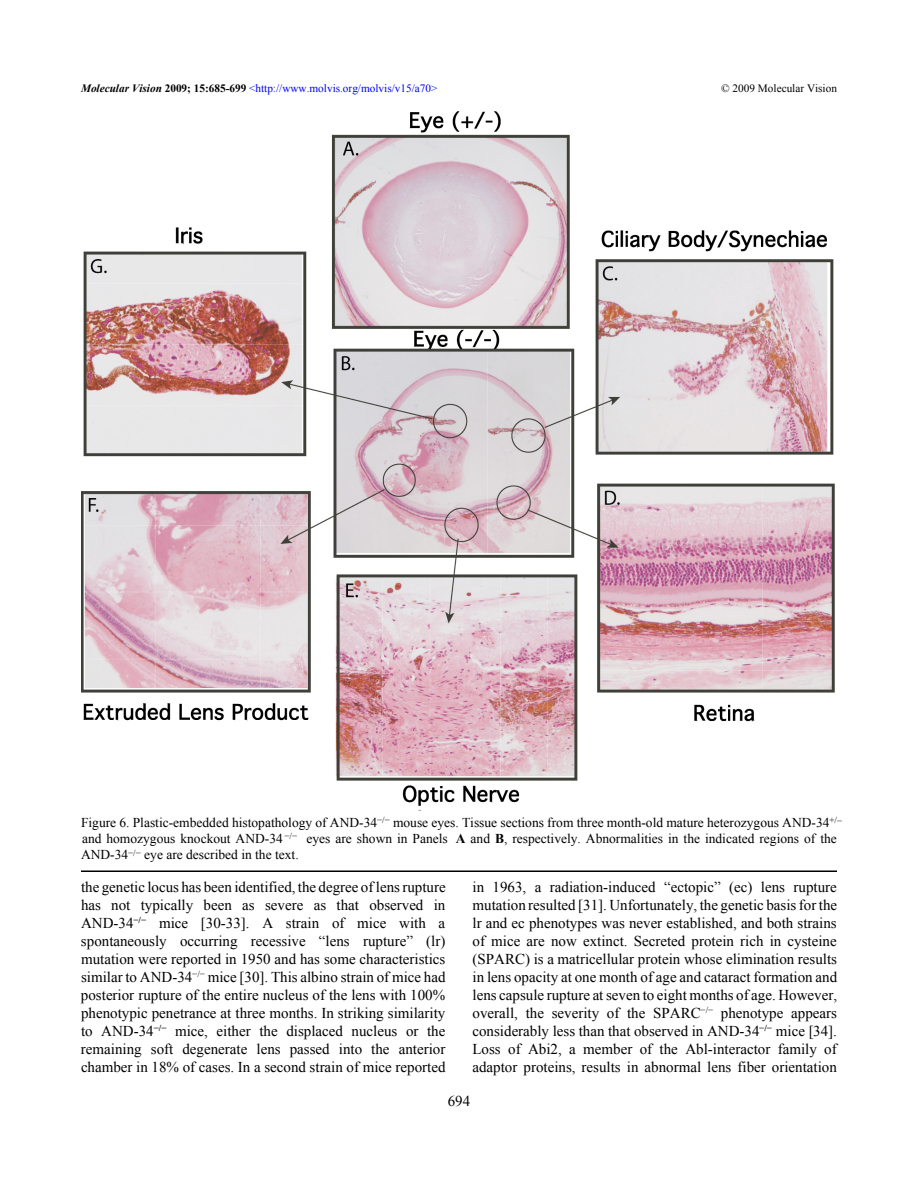
<style>
.page{position:relative;width:918px;height:1188px;background:#fff}
.page>*{position:absolute;margin:0;border:0;box-sizing:border-box;transform-origin:0 0}
.t1{font:15px/18px "Times New Roman";color:#000;text-align:justify}
.t2{font:13.5px/16.2px "Times New Roman";color:#000}
.t3{font:11.25px "Times New Roman";color:#00f}
.t4{font:11.25px "Times New Roman";color:#000}
.s1{font-weight:700;font-style:italic;color:#000}
.s2{font-weight:700;color:#000}
.s3{font-weight:700}
</style>
<div class="page">
<img style="left:81px;top:111px;width:754px;height:700px">
<hr style="left:81px;top:870px;width:756px;height:2px;background:#000">
<p class="t3" style="left:81px;top:82px;width:358px"><span class="s1">Molecular Vision</span> <span class="s2">2009; 15:685-699</span> &lt;http://www.molvis.org/molvis/v15/a70&gt;</p>
<p class="t4" style="left:721px;top:80px;width:117px">© 2009 Molecular Vision</p>
<p class="t2" style="left:81px;top:814px;width:763px">Figure 6. Plastic-embedded histopathology of AND-34<sup>−/−</sup> mouse eyes. Tissue sections from three month-old mature heterozygous AND-34<sup>+/− </sup>and homozygous knockout AND-34 <sup>−/−</sup> eyes are shown in Panels <span class="s3">A</span> and <span class="s3">B</span>, respectively. Abnormalities in the indicated regions of the<br>AND-34<sup>−/−</sup> eye are described in the text.</p>
<p class="t1" style="left:81px;top:878px;width:366px">the genetic locus has been identified, the degree of lens rupture has not typically been as severe as that observed in AND-34<sup>−/−</sup> mice [30-33]. A strain of mice with a spontaneously occurring recessive “lens rupture” (lr) mutation were reported in 1950 and has some characteristics similar to AND-34<sup>−/−</sup> mice [30]. This albino strain of mice had posterior rupture of the entire nucleus of the lens with 100% phenotypic penetrance at three months. In striking similarity to AND-34<sup>−/−</sup> mice, either the displaced nucleus or the remaining soft degenerate lens passed into the anterior chamber in 18% of cases. In a second strain of mice reported</p>
<p class="t1" style="left:472px;top:878px;width:366px">in 1963, a radiation-induced “ectopic” (ec) lens rupture mutation resulted [31]. Unfortunately, the genetic basis for the lr and ec phenotypes was never established, and both strains of mice are now extinct. Secreted protein rich in cysteine (SPARC) is a matricellular protein whose elimination results in lens opacity at one month of age and cataract formation and lens capsule rupture at seven to eight months of age. However, overall, the severity of the SPARC<sup>−/−</sup> phenotype appears considerably less than that observed in AND-34<sup>−/−</sup> mice [34].<br>Loss of Abi2, a member of the Abl-interactor family of adaptor proteins, results in abnormal lens fiber orientation</p>
<p class="t1" style="left:448px;top:1092px;width:24px">694</p>
</div>
